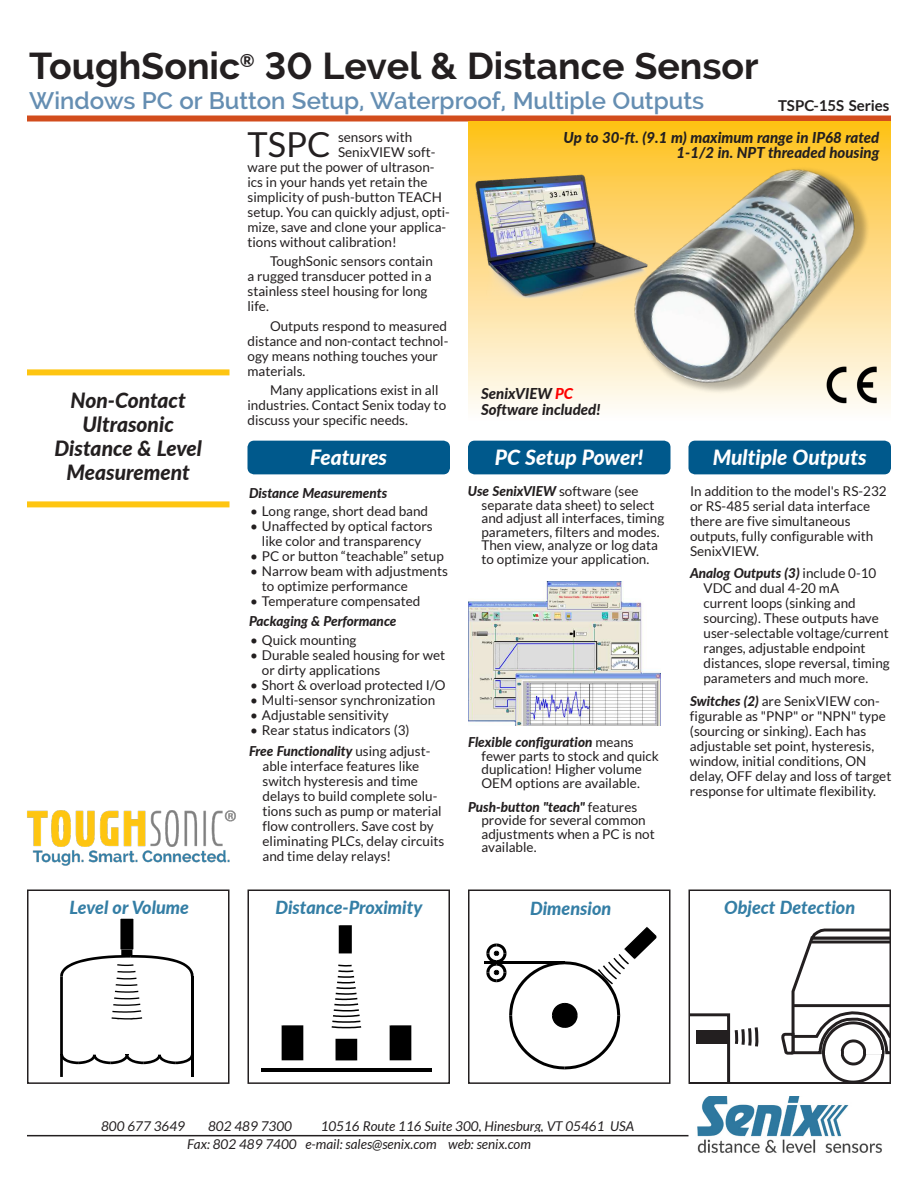
<style>
.page{position:relative;width:918px;height:1188px;background:#fff}
.page>*{position:absolute;margin:0;border:0;box-sizing:border-box;transform-origin:0 0}
.t1{font:700 37.5px "Raleway";color:#231f20}
.t2{font:34.5px "Lato";color:#231f20}
.t3{font:600 24px "Raleway";color:#658eb2}
.t4{font:italic 800 21px/24px "Lato";color:#231f20;text-align:center}
.t5{font:italic 800 21px "Lato";color:#fff}
.t6{font:italic 800 18px "Lato";color:#347ea5}
.t7{font:italic 800 15px/15px "Lato";color:#231f20;text-align:right}
.t8{font:700 15px "Lato";color:#231f20}
.t9{font:13.5px/15px "Lato";color:#231f20}
.t10{font:italic 13.5px/18.3px "Lato";color:#231f20}
.t11{font:italic 800 13.5px "Lato";color:#231f20}
.s1{color:#f00}
.s2{font-weight:800;font-style:italic}
</style>
<div class="page">
<div style="left:27px;top:115px;width:864px;height:6px;background:#d24d1d"></div>
<div style="left:468px;top:441px;width:203px;height:33px;background:#00598c;border-radius:7px"></div>
<div style="left:248px;top:441px;width:202px;height:33px;background:#00598c;border-radius:7px"></div>
<div style="left:689px;top:441px;width:202px;height:33px;background:#00598c;border-radius:7px"></div>
<img style="left:697px;top:1096px;width:185px;height:57px">
<hr style="left:27px;top:1135px;width:662px;height:1px;background:#231f20">
<svg style="left:261px;top:925px;width:171px;height:147px"></svg>
<div style="left:248px;top:890px;width:202px;height:194px;border:2px solid #231f20"></div>
<svg style="left:60px;top:918px;width:134px;height:159px"></svg>
<div style="left:27px;top:889px;width:203px;height:195px;border:2px solid #231f20"></div>
<svg style="left:692px;top:928px;width:196px;height:153px"></svg>
<hr style="left:825px;top:1051px;width:16px;height:3px;background:#fff">
<hr style="left:866px;top:1051px;width:15px;height:3px;background:#fff">
<div style="left:689px;top:890px;width:202px;height:194px;border:2px solid #231f20"></div>
<div style="left:468px;top:890px;width:203px;height:194px;border:2px solid #231f20"></div>
<hr style="left:485px;top:961px;width:80px;height:3px;background:#000">
<svg style="left:486px;top:927px;width:170px;height:142px"></svg>
<img style="left:27px;top:810px;width:209px;height:56px">
<svg style="left:468px;top:121px;width:423px;height:288px;background:#fee298"></svg>
<img style="left:550px;top:122px;width:341px;height:287px">
<img style="left:468px;top:165px;width:192px;height:140px">
<img style="left:820px;top:362px;width:71px;height:45px">
<div style="left:27px;top:369px;width:203px;height:6px;background:#fec511"></div>
<div style="left:27px;top:501px;width:203px;height:6px;background:#fec511"></div>
<img style="left:468px;top:582px;width:193px;height:144px">
<h1 class="t1" style="left:29px;top:51px;width:731px">ToughSonic<sup>®</sup> 30 Level &amp; Distance Sensor</h1>
<h3 class="t3" style="left:29px;top:91px;width:676px">Windows PC or Button Setup, Waterproof, Multiple Outputs</h3>
<p class="t8" style="left:778px;top:97px;width:113px">TSPC-15S Series</p>
<p class="t7" style="left:564px;top:131px;width:317px">Up to 30-ft. (9.1 m) maximum range in IP68 rated<br>1-1/2 in. NPT threaded housing</p>
<h2 class="t2" style="left:248px;top:125px;width:85px">TSPC</h2>
<p class="t9" style="left:338px;top:131px;width:76px">sensors with</p>
<p class="t9" style="left:338px;top:146px;width:99px">SenixVIEW soft-</p>
<p class="t9" style="left:247px;top:161px;width:189px">ware put the power of ultrason-</p>
<p class="t9" style="left:247px;top:176px;width:182px">ics in your hands yet retain the</p>
<p class="t9" style="left:247px;top:191px;width:196px">simplicity of push-button TEACH</p>
<p class="t9" style="left:247px;top:206px;width:204px">setup. You can quickly adjust, opti-</p>
<p class="t9" style="left:247px;top:221px;width:200px">mize, save and clone your applica-</p>
<p class="t9" style="left:247px;top:236px;width:151px">tions without calibration!</p>
<p class="t9" style="left:247px;top:255px;width:187px;text-indent:23px">ToughSonic sensors contain a rugged transducer potted in a stainless steel housing for long life.</p>
<p class="t9" style="left:247px;top:319px;width:202px;text-indent:23px">Outputs respond to measured distance and non-contact technol&shy;ogy means nothing touches your materials.</p>
<p class="t9" style="left:247px;top:383px;width:200px;text-indent:23px">Many applications exist in all industries. Contact Senix today to discuss your specific needs.</p>
<p class="t7" style="left:481px;top:387px;width:94px">SenixVIEW <span class="s1">PC</span></p>
<h3 class="t4" style="left:71px;top:389px;width:117px">Non-Contact</h3>
<p class="t7" style="left:481px;top:402px;width:121px">Software included!</p>
<h3 class="t4" style="left:55px;top:413px;width:149px">Ultrasonic<br>Distance &amp; Level<br>Measurement</h3>
<h3 class="t5" style="left:713px;top:448px;width:156px">Multiple Outputs</h3>
<p class="t9" style="left:690px;top:485px;width:198px">In addition to the model's RS-232 or RS-485 serial data interface there are five simultaneous outputs, fully configurable with<br>SenixVIEW.</p>
<p class="t9" style="left:704px;top:566px;width:188px;text-indent:-14px"><span class="s2">Analog Outputs (3)</span> include 0-10<br>VDC and dual 4-20 mA<br>current loops (sinking and sourcing). These outputs have user-selectable voltage/current ranges, adjustable endpoint distances, slope reversal, timing parameters and much more.</p>
<p class="t9" style="left:690px;top:694px;width:203px"><span class="s2">Switches (2)</span> are SenixVIEW con&shy;figurable as "PNP" or "NPN" type (sourcing or sinking). Each has adjustable set point, hysteresis, window, initial conditions, ON delay, OFF delay and loss of target response for ultimate flexibility.</p>
<h3 class="t5" style="left:310px;top:448px;width:78px">Features</h3>
<h3 class="t5" style="left:495px;top:448px;width:150px">PC Setup Power!</h3>
<p class="t9" style="left:481px;top:485px;width:184px;line-height:13.5px;text-indent:-14px"><span class="s2">Use SenixVIEW</span> software (see separate data sheet) to select and adjust all interfaces, timing parameters, filters and modes.<br>Then view, analyze or log data to optimize your application.</p>
<p class="t11" style="left:249px;top:487px;width:140px">Distance Measurements</p>
<p class="t9" style="left:250px;top:504px;width:180px">• Long range, short dead band</p>
<p class="t9" style="left:250px;top:519px;width:184px;text-align:center">• Unaffected by optical factors like color and transparency</p>
<p class="t9" style="left:250px;top:549px;width:195px">• PC or button “teachable” setup</p>
<p class="t9" style="left:262px;top:564px;width:188px;text-indent:-12px">• Narrow beam with adjustments to optimize performance</p>
<p class="t9" style="left:250px;top:594px;width:172px">• Temperature compensated</p>
<p class="t11" style="left:249px;top:616px;width:149px">Packaging &amp; Performance</p>
<p class="t9" style="left:250px;top:633px;width:108px">• Quick mounting</p>
<p class="t9" style="left:262px;top:648px;width:185px;text-indent:-12px">• Durable sealed housing for wet or dirty applications</p>
<p class="t9" style="left:250px;top:678px;width:197px">• Short &amp; overload protected I/O</p>
<p class="t9" style="left:250px;top:693px;width:187px">• Multi-sensor synchronization</p>
<p class="t9" style="left:250px;top:708px;width:140px">• Adjustable sensitivity</p>
<p class="t9" style="left:249px;top:720px;width:183px;line-height:21.8px">• Rear status indicators (3)<br><span class="s2">Free Functionality</span> using adjust-</p>
<p class="t9" style="left:262px;top:760px;width:183px">able interface features like switch hysteresis and time delays to build complete solu&shy;tions such as pump or material flow controllers. Save cost by eliminating PLCs, delay circuits and time delay relays!</p>
<p class="t9" style="left:482px;top:736px;width:179px;line-height:13.5px;text-indent:-14px"><span class="s2">Flexible configuration</span> means fewer parts to stock and quick duplication! Higher volume<br>OEM options are available.</p>
<p class="t9" style="left:482px;top:801px;width:175px;line-height:13.5px;text-indent:-14px"><span class="s2">Push-button "teach"</span> features provide for several common adjustments when a PC is not available.</p>
<h3 class="t6" style="left:70px;top:899px;width:121px">Level or Volume</h3>
<h3 class="t6" style="left:275px;top:899px;width:148px">Distance-Proximity</h3>
<h3 class="t6" style="left:530px;top:901px;width:83px">Dimension</h3>
<h3 class="t6" style="left:724px;top:899px;width:133px">Object Detection</h3>
<p class="t10" style="left:187px;top:1118px;width:448px;text-indent:133px">10516 Route 116 Suite 300, Hinesburg, VT 05461 USA<br>Fax: 802 489 7400 e-mail: sales@senix.com web: senix.com</p>
<p class="t10" style="left:101px;top:1118px;width:86px">800 677 3649</p>
<p class="t10" style="left:208px;top:1118px;width:86px">802 489 7300</p>
</div>
